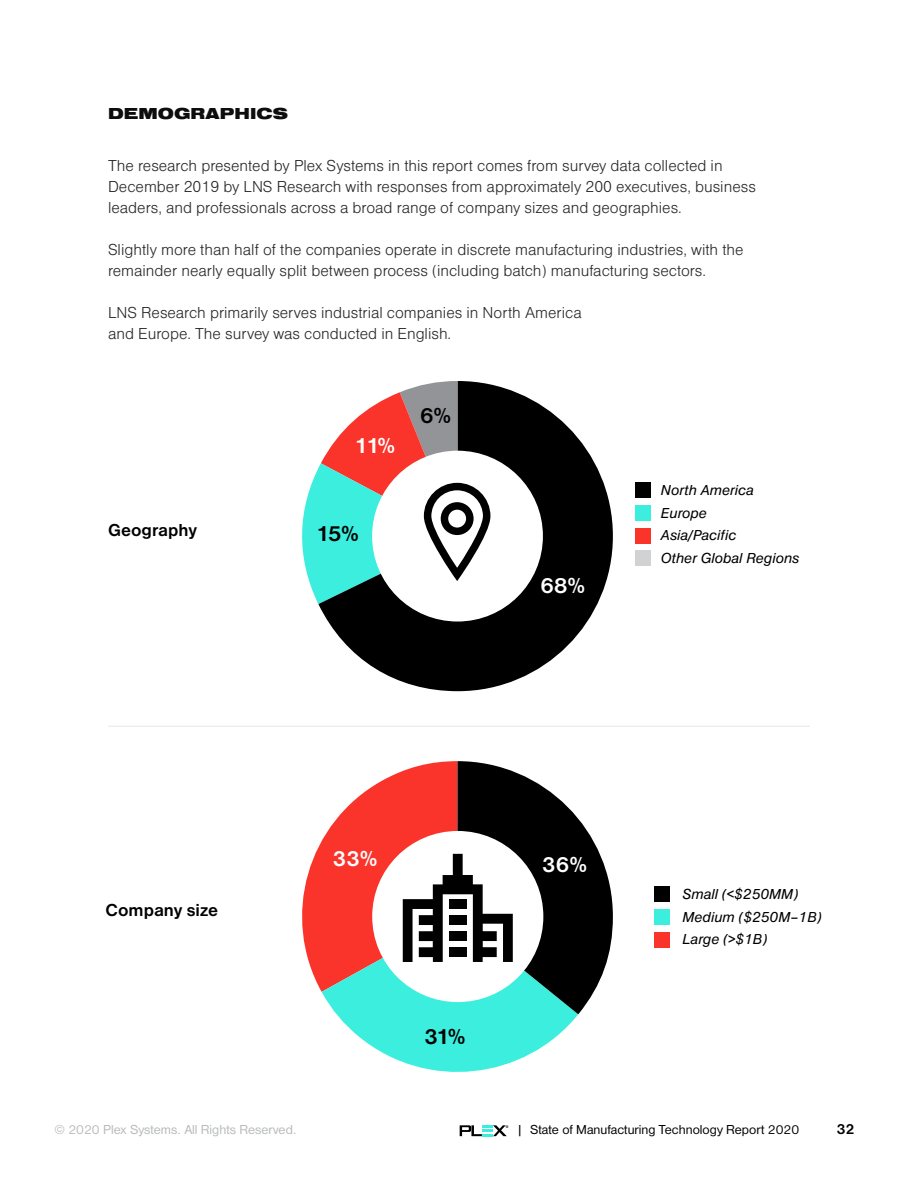
<style>
.page{position:relative;width:918px;height:1188px;background:#fff}
.page>*{position:absolute;margin:0;border:0;box-sizing:border-box;transform-origin:0 0}
.t1{font:700 22.5px "Nimbus San D";letter-spacing:-.01em;color:#fff}
.t2{font:700 22.5px "Nimbus San D";color:#000}
.t3{font:700 18px "Nimbus San D";color:#000}
.t4{font:300 16.5px/21px "Nimbus San D";color:#292829}
.t5{font:900 16.5px "Nimbus San Ext";color:#0d0d0d}
.t6{font:italic 15px/22.5px "Nimbus San D";color:#000}
.t7{font:700 15px "Nimbus San D";color:#000}
.t8{font:13.5px "Nimbus San D";color:#000}
.t9{font:13.5px "Nimbus San D";color:#b8babc}
</style>
<div class="page">
<svg style="left:318px;top:385px;width:295px;height:306px;fill:#000"></svg>
<div style="left:372px;top:451px;width:171px;height:171px;background:#fff;border-radius:50%"></div>
<div style="left:654px;top:887px;width:15px;height:15px;background:#000"></div>
<div style="left:654px;top:909px;width:15px;height:16px;background:#3beedd"></div>
<div style="left:654px;top:932px;width:15px;height:15px;background:#fa342b"></div>
<div style="left:635px;top:483px;width:15px;height:15px;background:#000"></div>
<div style="left:635px;top:506px;width:15px;height:15px;background:#3beedd"></div>
<div style="left:635px;top:528px;width:15px;height:15px;background:#fa342b"></div>
<div style="left:635px;top:551px;width:15px;height:15px;background:#d0d2d3"></div>
<svg style="left:302px;top:761px;width:311px;height:311px"></svg>
<div style="left:449px;top:915px;width:18px;height:10px;background:#000"></div>
<div style="left:449px;top:899px;width:18px;height:10px;background:#000"></div>
<div style="left:449px;top:931px;width:18px;height:10px;background:#000"></div>
<div style="left:449px;top:947px;width:18px;height:10px;background:#000"></div>
<hr style="left:108px;top:726px;width:702px;height:1px;background:#e6e6e6">
<svg style="left:302px;top:381px;width:192px;height:223px"></svg>
<svg style="left:460px;top:1125px;width:48px;height:11px"></svg>
<p class="t5" style="left:108px;top:104px;width:182px">DEMOGRAPHICS</p>
<p class="t4" style="left:108px;top:155px;width:649px">The research presented by Plex Systems in this report comes from survey data collected in<br>December 2019 by LNS Research with responses from approximately 200 executives, business leaders, and professionals across a broad range of company sizes and geographies.</p>
<p class="t4" style="left:108px;top:239px;width:637px">Slightly more than half of the companies operate in discrete manufacturing industries, with the remainder nearly equally split between process (including batch) manufacturing sectors.</p>
<p class="t4" style="left:108px;top:302px;width:475px">LNS Research primarily serves industrial companies in North America and Europe. The survey was conducted in English.</p>
<p class="t3" style="left:108px;top:520px;width:91px">Geography</p>
<h1 class="t1" style="left:354px;top:432px;width:43px">11%</h1>
<h1 class="t2" style="left:420px;top:403px;width:33px">6%</h1>
<h1 class="t2" style="left:316px;top:521px;width:45px">15%</h1>
<h1 class="t1" style="left:540px;top:573px;width:47px">68%</h1>
<p class="t6" style="left:661px;top:479px;width:140px">North America<br>Europe<br>Asia/Pacific<br>Other Global Regions</p>
<p class="t3" style="left:106px;top:900px;width:114px">Company size</p>
<h1 class="t1" style="left:333px;top:846px;width:47px">33%</h1>
<h1 class="t2" style="left:424px;top:1024px;width:43px">31%</h1>
<h1 class="t1" style="left:542px;top:851px;width:47px">36%</h1>
<p class="t6" style="left:683px;top:883px;width:141px">Small (&lt;$250MM)<br>Medium ($250M–1B)<br>Large (&gt;$1B)</p>
<p class="t9" style="left:54px;top:1122px;width:244px">© 2020 Plex Systems. All Rights Reserved.</p>
<p class="t8" style="left:517px;top:1122px;width:284px">| State of Manufacturing Technology Report 2020</p>
<p class="t7" style="left:836px;top:1121px;width:20px">32</p>
</div>
